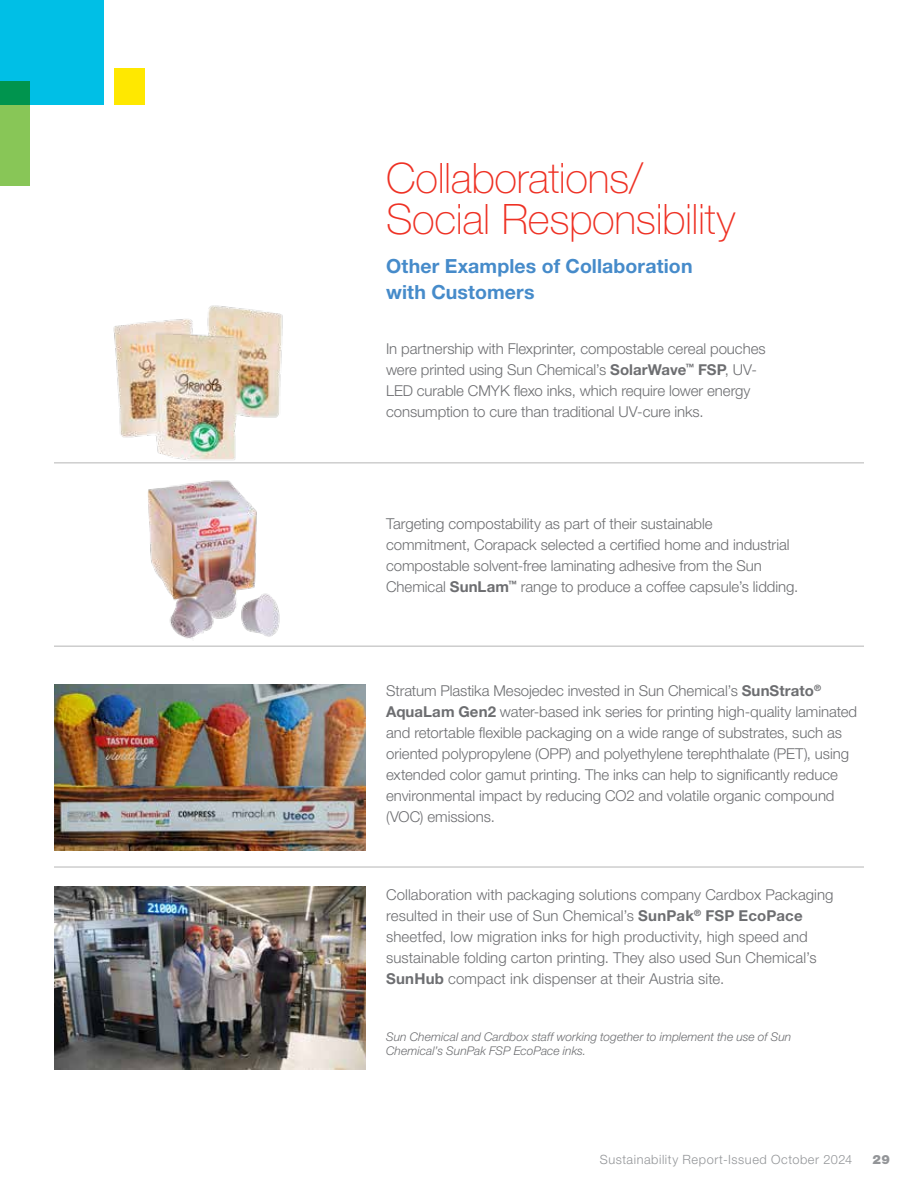
<style>
.page{position:relative;width:918px;height:1188px;background:#fff}
.page>*{position:absolute;margin:0;border:0;box-sizing:border-box;transform-origin:0 0}
.t1{font:100 42px/40.5px "Helvetica Neue LT Pro";letter-spacing:-.01em;color:#ee3124}
.t2{font:700 19.5px/25.5px "Helvetica Neue LT Pro";letter-spacing:.005em;color:#468bca}
.t3{font:300 15px/21px "Helvetica Neue LT Pro";letter-spacing:-.005em;color:#6d6e71}
.t4{font:300 12.75px "Helvetica Neue LT Pro";letter-spacing:.045em;color:#939598}
.t5{font:900 12.75px "Helvetica Neue LT Std";color:#939598}
.t6{font:italic 300 12px/14.4px "Helvetica Neue LT Pro";letter-spacing:.005em;color:#6d6e71}
.s1{font-weight:700}
</style>
<div class="page">
<div style="left:0;top:0;width:103px;height:105px;background:#00bfe6"></div>
<svg style="left:0;top:81px;width:30px;height:105px;background:#68ba54"></svg>
<div style="left:114px;top:68px;width:31px;height:37px;background:#ffe800"></div>
<img style="left:97px;top:305px;width:206px;height:158px">
<img style="left:136px;top:480px;width:148px;height:166px">
<hr style="left:54px;top:463px;width:810px;height:1px;background:#000">
<hr style="left:54px;top:646px;width:810px;height:1px;background:#000">
<hr style="left:54px;top:867px;width:810px;height:1px;background:#000">
<img style="left:54px;top:684px;width:312px;height:166px">
<img style="left:54px;top:887px;width:312px;height:183px">
<h1 class="t1" style="left:386px;top:157px;width:351px">Collaborations/<br>Social Responsibility</h1>
<h2 class="t2" style="left:386px;top:253px;width:308px">Other Examples of Collaboration with Customers</h2>
<p class="t3" style="left:386px;top:338px;width:381px">In partnership with Flexprinter, compostable cereal pouches were printed using Sun Chemical’s <span class="s1">SolarWave</span><sup>™</sup> <span class="s1">FSP</span>, UV-LED curable CMYK flexo inks, which require lower energy consumption to cure than traditional UV-cure inks.</p>
<p class="t3" style="left:386px;top:513px;width:414px">Targeting compostability as part of their sustainable commitment, Corapack selected a certified home and industrial compostable solvent-free laminating adhesive from the Sun Chemical <span class="s1">SunLam</span><sup>™</sup> range to produce a coffee capsule’s lidding.</p>
<p class="t3" style="left:386px;top:680px;width:473px">Stratum Plastika Mesojedec invested in Sun Chemical’s <span class="s1">SunStrato</span><sup>® </sup><span class="s1">AquaLam Gen2</span> water-based ink series for printing high-quality laminated and retortable flexible packaging on a wide range of substrates, such as oriented polypropylene (OPP) and polyethylene terephthalate (PET), using extended color gamut printing. The inks can help to significantly reduce environmental impact by reducing CO2 and volatile organic compound (VOC) emissions.</p>
<p class="t3" style="left:386px;top:884px;width:449px">Collaboration with packaging solutions company Cardbox Packaging resulted in their use of Sun Chemical’s <span class="s1">SunPak</span><sup>®</sup> <span class="s1">FSP EcoPace </span>sheetfed, low migration inks for high productivity, high speed and sustainable folding carton printing. They also used Sun Chemical’s <span class="s1">SunHub</span> compact ink dispenser at their Austria site.</p>
<p class="t6" style="left:386px;top:1029px;width:407px">Sun Chemical and Cardbox staff working together to implement the use of Sun<br>Chemical’s SunPak FSP EcoPace inks.</p>
<p class="t4" style="left:600px;top:1151px;width:254px">Sustainability Report-Issued October 2024</p>
<p class="t5" style="left:872px;top:1152px;width:19px">29</p>
</div>
